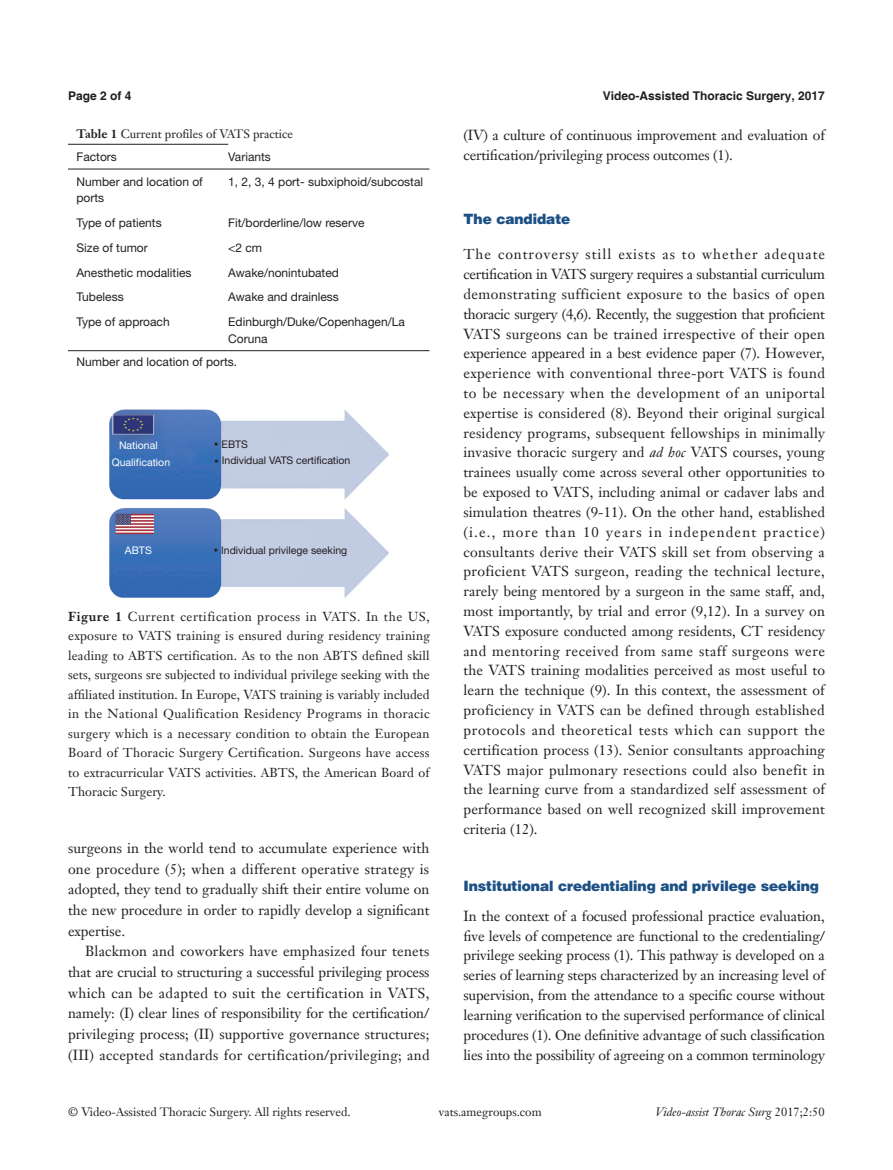
<style>
.page{position:relative;width:893px;height:1170px;background:#fff}
.page>*{position:absolute;margin:0;border:0;box-sizing:border-box;transform-origin:0 0}
.Normal__Web{font:14.25px/19.8px "Janson Text LT";color:#231f20;text-align:justify}
.p1{font:14.25px/19.8px "Janson Text LT";letter-spacing:-.01em;color:#231f20;text-align:justify}
.Normal__Web-2{font:900 14.25px "Helvetica";color:#1c5085}
.t1{font:12.75px/19.5px "Janson Text LT";letter-spacing:.005em;color:#231f20;text-align:justify}
.表格{font:12px/16.5px "Helvetica Neue LT Pro";color:#231f20}
.表格-2{font:12px "Janson Text LT";color:#231f20}
.t2{font:700 12px "Helvetica";color:#231f20}
.t3{font:italic 12px "Janson Text LT";color:#231f20}
.t4{font:10.5px "Helvetica Neue LT Pro";color:#231f20}
.t5{font:10.5px "Helvetica Neue LT Pro";color:#fff}
.s1{font-weight:700}
.s2{font-style:italic}
.s3{font-style:normal}
</style>
<div class="page">
<hr style="left:68px;top:350px;width:160px;height:1px;background:#231f20">
<hr style="left:228px;top:350px;width:201px;height:1px;background:#231f20">
<hr style="left:228px;top:169px;width:201px;height:1px;background:#231f20">
<hr style="left:68px;top:144px;width:160px;height:1px;background:#231f20">
<hr style="left:68px;top:169px;width:160px;height:1px;background:#231f20">
<img style="left:109px;top:410px;width:280px;height:187px">
<p class="t2" style="left:68px;top:88px;width:65px">Page 2 of 4</p>
<p class="t2" style="left:603px;top:88px;width:224px">Video-Assisted Thoracic Surgery, 2017</p>
<p class="表格-2" style="left:77px;top:126px;width:218px"><span class="s1">Table 1</span> Current profiles of VATS practice</p>
<p class="表格" style="left:77px;top:148px;width:42px">Factors</p>
<p class="表格" style="left:228px;top:148px;width:44px">Variants</p>
<p class="表格" style="left:77px;top:173px;width:128px">Number and location of ports</p>
<p class="表格" style="left:228px;top:173px;width:196px">1, 2, 3, 4 port- subxiphoid/subcostal</p>
<p class="表格" style="left:77px;top:214px;width:87px">Type of patients</p>
<p class="表格" style="left:228px;top:214px;width:138px">Fit/borderline/low reserve</p>
<p class="表格" style="left:77px;top:239px;width:73px">Size of tumor</p>
<p class="表格" style="left:228px;top:239px;width:35px">&lt;2 cm</p>
<p class="表格" style="left:77px;top:264px;width:116px">Anesthetic modalities</p>
<p class="表格" style="left:228px;top:264px;width:112px">Awake/nonintubated</p>
<p class="表格" style="left:77px;top:288px;width:49px">Tubeless</p>
<p class="表格" style="left:228px;top:288px;width:112px">Awake and drainless</p>
<p class="表格" style="left:77px;top:313px;width:95px">Type of approach</p>
<p class="表格" style="left:228px;top:313px;width:178px">Edinburgh/Duke/Copenhagen/La<br>Coruna</p>
<p class="表格" style="left:77px;top:353px;width:162px">Number and location of ports.</p>
<p class="t5" style="left:119px;top:438px;width:40px">National</p>
<p class="t5" style="left:112px;top:455px;width:60px">Qualification</p>
<p class="t4" style="left:214px;top:437px;width:36px">• EBTS</p>
<p class="t4" style="left:214px;top:454px;width:137px">• Individual VATS certification</p>
<p class="t5" style="left:125px;top:543px;width:28px">ABTS</p>
<p class="t4" style="left:213px;top:543px;width:135px">• Individual privilege seeking</p>
<p class="t1" style="left:68px;top:606px;width:363px"><span class="s1">Figure 1</span> Current certification process in VATS. In the US, exposure to VATS training is ensured during residency training leading to ABTS certification. As to the non ABTS defined skill sets, surgeons sre subjected to individual privilege seeking with the affiliated institution. In Europe, VATS training is variably included in the National Qualification Residency Programs in thoracic surgery which is a necessary condition to obtain the European Board of Thoracic Surgery Certification. Surgeons have access to extracurricular VATS activities. ABTS, the American Board of Thoracic Surgery.</p>
<p class="Normal__Web" style="left:68px;top:837px;width:363px;line-height:20.7px">surgeons in the world tend to accumulate experience with one procedure (5); when a different operative strategy is adopted, they tend to gradually shift their entire volume on the new procedure in order to rapidly develop a significant expertise.</p>
<p class="Normal__Web" style="left:68px;top:940px;width:363px;line-height:20.7px;text-indent:17px">Blackmon and coworkers have emphasized four tenets that are crucial to structuring a successful privileging process which can be adapted to suit the certification in VATS, namely: (I) clear lines of responsibility for the certification/ privileging process; (II) supportive governance structures; (III) accepted standards for certification/privileging; and</p>
<p class="Normal__Web" style="left:463px;top:125px;width:363px">(IV) a culture of continuous improvement and evaluation of certification/privileging process outcomes (1).</p>
<p class="Normal__Web-2" style="left:463px;top:210px;width:108px">The candidate</p>
<p class="Normal__Web" style="left:463px;top:244px;width:363px">The controversy still exists as to whether adequate certification in VATS surgery requires a substantial curriculum demonstrating sufficient exposure to the basics of open thoracic surgery (4,6). Recently, the suggestion that proficient VATS surgeons can be trained irrespective of their open experience appeared in a best evidence paper (7). However, experience with conventional three-port VATS is found to be necessary when the development of an uniportal expertise is considered (8). Beyond their original surgical residency programs, subsequent fellowships in minimally invasive thoracic surgery and <span class="s2">ad hoc</span> VATS courses, young trainees usually come across several other opportunities to be exposed to VATS, including animal or cadaver labs and simulation theatres (9-11). On the other hand, established (i.e., more than 10 years in independent practice) consultants derive their VATS skill set from observing a proficient VATS surgeon, reading the technical lecture, rarely being mentored by a surgeon in the same staff, and, most importantly, by trial and error (9,12). In a survey on VATS exposure conducted among residents, CT residency and mentoring received from same staff surgeons were the VATS training modalities perceived as most useful to learn the technique (9). In this context, the assessment of proficiency in VATS can be defined through established protocols and theoretical tests which can support the certification process (13). Senior consultants approaching VATS major pulmonary resections could also benefit in the learning curve from a standardized self assessment of performance based on well recognized skill improvement criteria (12).</p>
<p class="Normal__Web-2" style="left:463px;top:876px;width:357px">Institutional credentialing and privilege seeking</p>
<p class="p1" style="left:463px;top:905px;width:363px">In the context of a focused professional practice evaluation, five levels of competence are functional to the credentialing/ privilege seeking process (1). This pathway is developed on a series of learning steps characterized by an increasing level of supervision, from the attendance to a specific course without learning verification to the supervised performance of clinical procedures (1). One definitive advantage of such classification lies into the possibility of agreeing on a common terminology</p>
<p class="表格-2" style="left:68px;top:1104px;width:284px">© Video-Assisted Thoracic Surgery. All rights reserved.</p>
<p class="表格-2" style="left:439px;top:1104px;width:104px">vats.amegroups.com</p>
<p class="t3" style="left:655px;top:1104px;width:171px">Video-assist Thorac Surg <span class="s3">2017;2:50</span></p>
</div>
